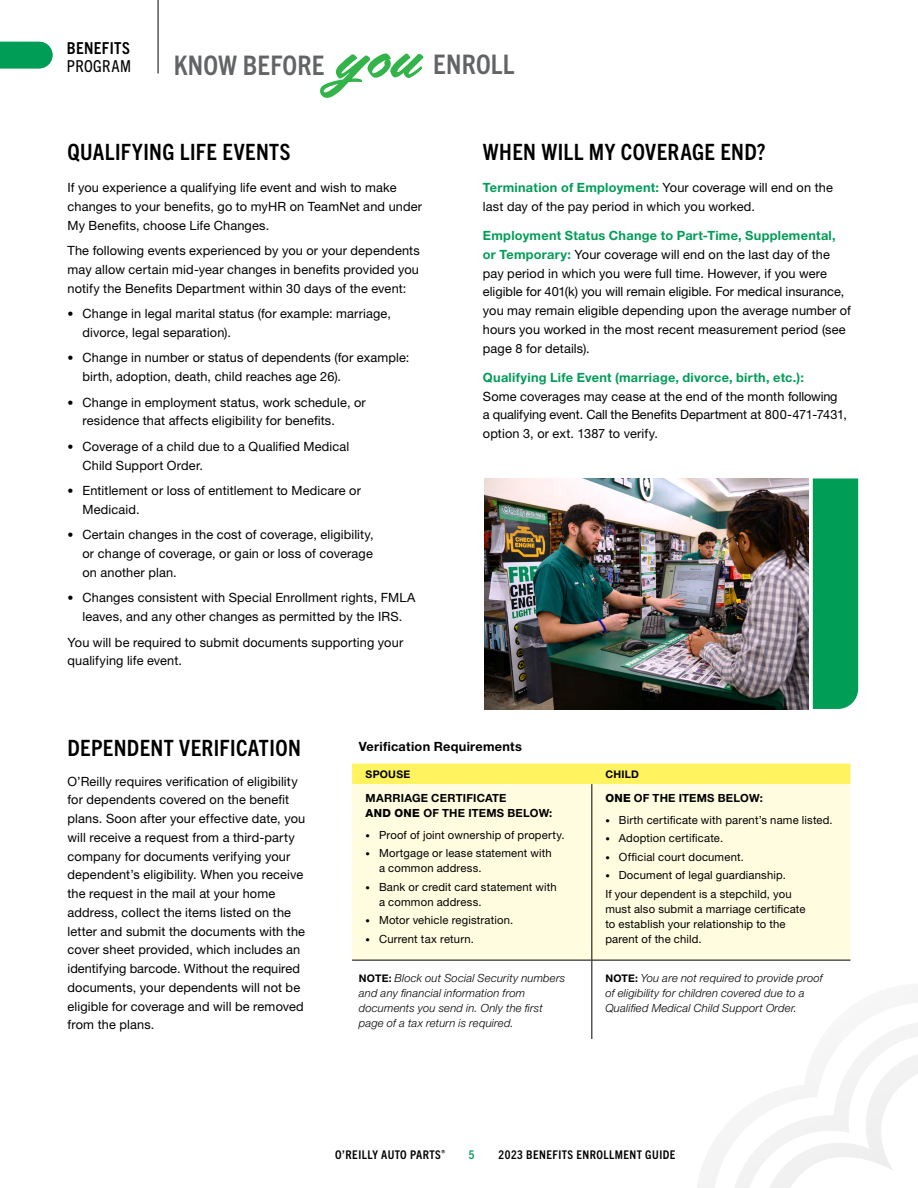
<style>
.page{position:relative;width:918px;height:1188px;background:#fff}
.page>*{position:absolute;margin:0;border:0;box-sizing:border-box;transform-origin:0 0}
.t1{font:700 condensed 27px "Trade Gothic Next LT Pro";letter-spacing:.01em;color:#636466}
.t2{font:700 condensed 22.5px "Trade Gothic Next LT Pro";letter-spacing:.02em;color:#000}
.t3{font:700 condensed 16.5px "Trade Gothic Next LT Pro";letter-spacing:.02em;color:#000}
.t4{font:condensed 16.5px "Trade Gothic Next LT Pro";letter-spacing:.02em;color:#000}
.t5{font:12.75px/18.8px "Helvetica Neue LT Std";letter-spacing:.01em;color:#000}
.t6{font:700 12.75px "Helvetica Neue LT Std";letter-spacing:.02em;color:#009d57}
.t7{font:700 12.75px "Helvetica Neue LT Std";letter-spacing:.02em;color:#000}
.t8{font:700 condensed 12px "Trade Gothic Next LT Pro";letter-spacing:.04em;color:#000}
.t9{font:700 condensed 12px "Trade Gothic Next LT Pro";color:#009d57}
.t10{font:11.25px/15px "Helvetica Neue LT Std";letter-spacing:.015em;color:#000}
.t11{font:italic 300 11.25px/15px "Helvetica Neue LT Std";letter-spacing:.015em;color:#000}
.t12{font:700 11.25px/15px "Helvetica Neue LT Std";letter-spacing:.02em;color:#000}
.t13{font:700 10.5px "Helvetica Neue LT Std";letter-spacing:.025em;color:#000}
.t14{font:700 7.05px "Trade Gothic Next LT Pro";color:#000}
.s1{font-family:"Filmotype La Salle";font-weight:400;font-stretch:normal;font-size:52.8px;color:#33b44a}
.s2{font-weight:700;font-size:12px}
.s3{font-weight:700;color:#009d57}
.s4{font-weight:800}
.s5{font-stretch:condensed;font-size:9px}
.s6{font-weight:700;font-style:normal;font-size:10.5px}
</style>
<div class="page">
<hr style="left:158px;top:0;width:1px;height:74px;background:#000">
<svg style="left:697px;top:1023px;width:221px;height:165px"></svg>
<div style="left:813px;top:478px;width:45px;height:231px;background:#009d57"></div>
<div style="left:352px;top:764px;width:498px;height:20px;background:#fff45f"></div>
<div style="left:352px;top:784px;width:498px;height:176px;background:#fffcdf"></div>
<hr style="left:592px;top:784px;width:1px;height:176px;background:#000">
<hr style="left:592px;top:960px;width:1px;height:79px;background:#000">
<hr style="left:352px;top:960px;width:240px;height:1px;background:#000">
<hr style="left:592px;top:960px;width:258px;height:1px;background:#000">
<img style="left:484px;top:478px;width:324px;height:232px">
<svg style="left:0;top:42px;width:52px;height:26px"></svg>
<p class="t3" style="left:67px;top:37px;width:64px">BENEFITS</p>
<p class="t4" style="left:67px;top:55px;width:66px">PROGRAM</p>
<h1 class="t1" style="left:174px;top:46px;width:342px">KNOW BEFORE<span class="s1">you</span> ENROLL</h1>
<h2 class="t2" style="left:68px;top:136px;width:225px">QUALIFYING LIFE EVENTS</h2>
<p class="t5" style="left:68px;top:178px;width:356px">If you experience a qualifying life event and wish to make changes to your benefits, go to myHR on TeamNet and under<br>My Benefits, choose Life Changes.</p>
<p class="t5" style="left:68px;top:241px;width:354px;text-align:justify">The following events experienced by you or your dependents may allow certain mid-year changes in benefits provided you notify the Benefits Department within 30 days of the event:</p>
<p class="t5" style="left:82px;top:304px;width:310px;text-indent:-15px"><span class="s2">•</span> Change in legal marital status (for example: marriage, divorce, legal separation).</p>
<p class="t5" style="left:82px;top:348px;width:328px;text-indent:-15px"><span class="s2">•</span> Change in number or status of dependents (for example: birth, adoption, death, child reaches age 26).</p>
<p class="t5" style="left:82px;top:393px;width:285px;text-indent:-15px"><span class="s2">•</span> Change in employment status, work schedule, or residence that affects eligibility for benefits.</p>
<p class="t5" style="left:82px;top:437px;width:268px;text-indent:-15px"><span class="s2">•</span> Coverage of a child due to a Qualified Medical<br>Child Support Order.</p>
<p class="t5" style="left:82px;top:481px;width:280px;text-indent:-15px"><span class="s2">•</span> Entitlement or loss of entitlement to Medicare or<br>Medicaid.</p>
<p class="t5" style="left:82px;top:525px;width:293px;text-align:justify;text-indent:-15px"><span class="s2">•</span> Certain changes in the cost of coverage, eligibility, or change of coverage, or gain or loss of coverage on another plan.</p>
<p class="t5" style="left:68px;top:588px;width:349px;text-align:center"><span class="s2">•</span> Changes consistent with Special Enrollment rights, FMLA leaves, and any other changes as permitted by the IRS.</p>
<p class="t5" style="left:68px;top:633px;width:337px">You will be required to submit documents supporting your qualifying life event.</p>
<h2 class="t2" style="left:483px;top:136px;width:284px">WHEN WILL MY COVERAGE END?</h2>
<p class="t5" style="left:483px;top:178px;width:352px"><span class="s3">Termination of Employment:</span> Your coverage will end on the last day of the pay period in which you worked.</p>
<p class="t5" style="left:483px;top:226px;width:370px"><span class="s3">Employment Status Change to Part-Time, Supplemental, or Temporary:</span> Your coverage will end on the last day of the pay period in which you were full time. However, if you were eligible for 401(k) you will remain eligible. For medical insurance, you may remain eligible depending upon the average number of hours you worked in the most recent measurement period (see page 8 for details).</p>
<p class="t6" style="left:483px;top:370px;width:323px">Qualifying Life Event (marriage, divorce, birth, etc.):</p>
<p class="t5" style="left:483px;top:387px;width:366px">Some coverages may cease at the end of the month following a qualifying event. Call the Benefits Department at 800-471-7431, option 3, or ext. 1387 to verify.</p>
<h2 class="t2" style="left:68px;top:732px;width:235px">DEPENDENT VERIFICATION</h2>
<p class="t5" style="left:68px;top:772px;width:239px">O’Reilly requires verification of eligibility for dependents covered on the benefit plans. Soon after your effective date, you will receive a request from a third-party company for documents verifying your dependent’s eligibility. When you receive the request in the mail at your home address, collect the items listed on the letter and submit the documents with the cover sheet provided, which includes an identifying barcode. Without the required documents, your dependents will not be eligible for coverage and will be removed from the plans.</p>
<p class="t7" style="left:359px;top:739px;width:165px">Verification Requirements</p>
<p class="t13" style="left:366px;top:767px;width:46px">SPOUSE</p>
<p class="t13" style="left:605px;top:767px;width:35px">CHILD</p>
<p class="t12" style="left:366px;top:790px;width:188px">MARRIAGE CERTIFICATE<br><span class="s4">AND ONE</span> OF THE ITEMS BELOW:</p>
<p class="t10" style="left:366px;top:827px;width:201px"><span class="s5">•</span> Proof of joint ownership of property.</p>
<p class="t10" style="left:379px;top:846px;width:174px;text-indent:-14px"><span class="s5">•</span> Mortgage or lease statement with a common address.</p>
<p class="t10" style="left:379px;top:879px;width:179px;text-indent:-14px"><span class="s5">•</span> Bank or credit card statement with a common address.</p>
<p class="t10" style="left:366px;top:913px;width:149px"><span class="s5">•</span> Motor vehicle registration.</p>
<p class="t10" style="left:366px;top:931px;width:110px"><span class="s5">•</span> Current tax return.</p>
<p class="t12" style="left:605px;top:790px;width:159px"><span class="s4">ONE</span> OF THE ITEMS BELOW:</p>
<p class="t10" style="left:605px;top:812px;width:229px"><span class="s5">•</span> Birth certificate with parent’s name listed.</p>
<p class="t10" style="left:605px;top:831px;width:119px"><span class="s5">•</span> Adoption certificate.</p>
<p class="t10" style="left:605px;top:849px;width:140px"><span class="s5">•</span> Official court document.</p>
<p class="t10" style="left:605px;top:866px;width:188px;line-height:18.5px"><span class="s5">•</span> Document of legal guardianship.<br>If your dependent is a stepchild, you</p>
<p class="t10" style="left:605px;top:901px;width:202px">must also submit a marriage certificate to establish your relationship to the parent of the child.</p>
<p class="t11" style="left:359px;top:970px;width:208px"><span class="s6">NOTE:</span> Block out Social Security numbers and any financial information from documents you send in. Only the first page of a tax return is required.</p>
<p class="t11" style="left:605px;top:970px;width:219px"><span class="s6">NOTE:</span> You are not required to provide proof of eligibility for children covered due to a<br>Qualified Medical Child Support Order.</p>
<p class="t14" style="left:441px;top:1148px;width:5px">®</p>
<p class="t8" style="left:335px;top:1147px;width:107px">O’REILLY AUTO PARTS</p>
<p class="t9" style="left:469px;top:1147px;width:7px">5</p>
<p class="t8" style="left:499px;top:1147px;width:178px">2023 BENEFITS ENROLLMENT GUIDE</p>
</div>
